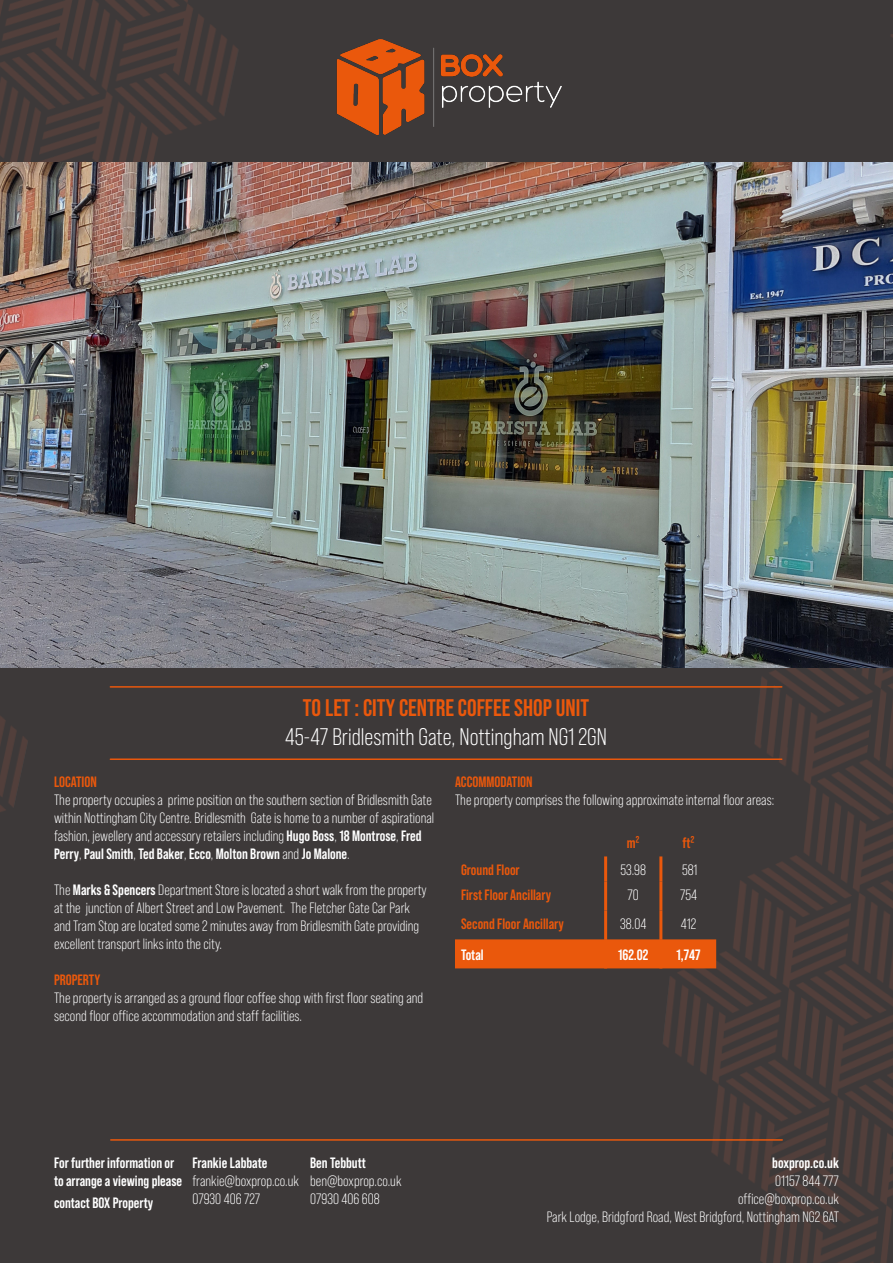
<style>
.page{position:relative;width:893px;height:1263px;background:#3d3939}
.page>*{position:absolute;margin:0;border:0;box-sizing:border-box;transform-origin:0 0}
.t1{font:24px "Bebas Neue Pro";color:#fff}
.t2{font:700 24px "Bebas Neue Pro";color:#ea580c}
.t3{font:15px/18px "Bebas Neue Pro";color:#fff}
.t4{font:700 15px/18px "Bebas Neue Pro";color:#fff}
.t5{font:700 15px "Bebas Neue Pro";color:#ea580c}
.s1{font-weight:700}
</style>
<div class="page">
<img style="left:0;top:0;width:296px;height:812px">
<img style="left:621px;top:34px;width:272px;height:1229px">
<hr style="left:111px;top:1139px;width:671px;height:2px;background:#ea580c">
<img style="left:336px;top:39px;width:226px;height:97px">
<hr style="left:110px;top:758px;width:672px;height:2px;background:#ea580c">
<hr style="left:110px;top:686px;width:672px;height:2px;background:#ea580c">
<img style="left:1px;top:163px;width:891px;height:504px">
<div style="left:455px;top:939px;width:261px;height:29px;background:#ea580c"></div>
<hr style="left:604px;top:856px;width:3px;height:25px;background:#ea580c">
<hr style="left:659px;top:856px;width:3px;height:25px;background:#ea580c">
<hr style="left:604px;top:881px;width:3px;height:29px;background:#ea580c">
<hr style="left:659px;top:881px;width:3px;height:29px;background:#ea580c">
<hr style="left:604px;top:910px;width:3px;height:29px;background:#ea580c">
<hr style="left:659px;top:910px;width:3px;height:29px;background:#ea580c">
<hr style="left:604px;top:939px;width:3px;height:29px;background:#ea580c">
<hr style="left:659px;top:939px;width:3px;height:29px;background:#ea580c">
<p class="t2" style="left:303px;top:694px;width:288px">TO LET : CITY CENTRE COFFEE SHOP UNIT</p>
<p class="t1" style="left:285px;top:723px;width:323px">45-47 Bridlesmith Gate, Nottingham NG1 2GN</p>
<p class="t5" style="left:54px;top:773px;width:44px">LOCATION</p>
<p class="t3" style="left:54px;top:790px;width:382px">The property occupies a prime position on the southern section of Bridlesmith Gate within Nottingham City Centre. Bridlesmith Gate is home to a number of aspirational fashion, jewellery and accessory retailers including <span class="s1">Hugo Boss</span>, <span class="s1">18 Montrose</span>, <span class="s1">Fred Perry</span>, <span class="s1">Paul Smith</span>, <span class="s1">Ted Baker</span>, <span class="s1">Ecco</span>, <span class="s1">Molton Brown</span> and <span class="s1">Jo Malone</span>.</p>
<p class="t3" style="left:54px;top:880px;width:374px">The <span class="s1">Marks &amp; Spencers</span> Department Store is located a short walk from the property at the junction of Albert Street and Low Pavement. The Fletcher Gate Car Park and Tram Stop are located some 2 minutes away from Bridlesmith Gate providing excellent transport links into the city.</p>
<p class="t5" style="left:54px;top:971px;width:48px">PROPERTY</p>
<p class="t3" style="left:54px;top:988px;width:371px">The property is arranged as a ground floor coffee shop with first floor seating and second floor office accommodation and staff facilities.</p>
<p class="t5" style="left:455px;top:773px;width:79px">ACCOMMODATION</p>
<p class="t3" style="left:455px;top:790px;width:321px">The property comprises the following approximate internal floor areas:</p>
<p class="t5" style="left:627px;top:834px;width:15px">m²</p>
<p class="t5" style="left:682px;top:834px;width:14px">ft²</p>
<p class="t5" style="left:461px;top:861px;width:60px">Ground Floor</p>
<p class="t3" style="left:620px;top:860px;width:27px">53.98</p>
<p class="t3" style="left:682px;top:860px;width:17px">581</p>
<p class="t5" style="left:461px;top:886px;width:92px">First Floor Ancillary</p>
<p class="t3" style="left:628px;top:885px;width:13px">70</p>
<p class="t3" style="left:680px;top:885px;width:18px">754</p>
<p class="t5" style="left:461px;top:915px;width:104px">Second Floor Ancillary</p>
<p class="t3" style="left:620px;top:914px;width:28px">38.04</p>
<p class="t3" style="left:681px;top:914px;width:17px">412</p>
<p class="t4" style="left:461px;top:945px;width:24px">Total</p>
<p class="t4" style="left:618px;top:945px;width:32px">162.02</p>
<p class="t4" style="left:676px;top:945px;width:26px">1,747</p>
<p class="t4" style="left:54px;top:1153px;width:130px">For further information or to arrange a viewing please</p>
<p class="t4" style="left:54px;top:1193px;width:101px">contact BOX Property</p>
<p class="t4" style="left:192px;top:1153px;width:77px">Frankie Labbate</p>
<p class="t3" style="left:192px;top:1172px;width:108px">frankie@boxprop.co.uk</p>
<p class="t3" style="left:192px;top:1190px;width:69px">07930 406 727</p>
<p class="t4" style="left:310px;top:1153px;width:57px">Ben Tebbutt</p>
<p class="t3" style="left:310px;top:1172px;width:93px">ben@boxprop.co.uk</p>
<p class="t3" style="left:310px;top:1190px;width:71px">07930 406 608</p>
<p class="t4" style="left:772px;top:1153px;width:68px">boxprop.co.uk</p>
<p class="t3" style="left:775px;top:1172px;width:65px">01157 844 777</p>
<p class="t3" style="left:738px;top:1190px;width:102px">office@boxprop.co.uk</p>
<p class="t3" style="left:547px;top:1208px;width:294px">Park Lodge, Bridgford Road, West Bridgford, Nottingham NG2 6AT</p>
</div>
